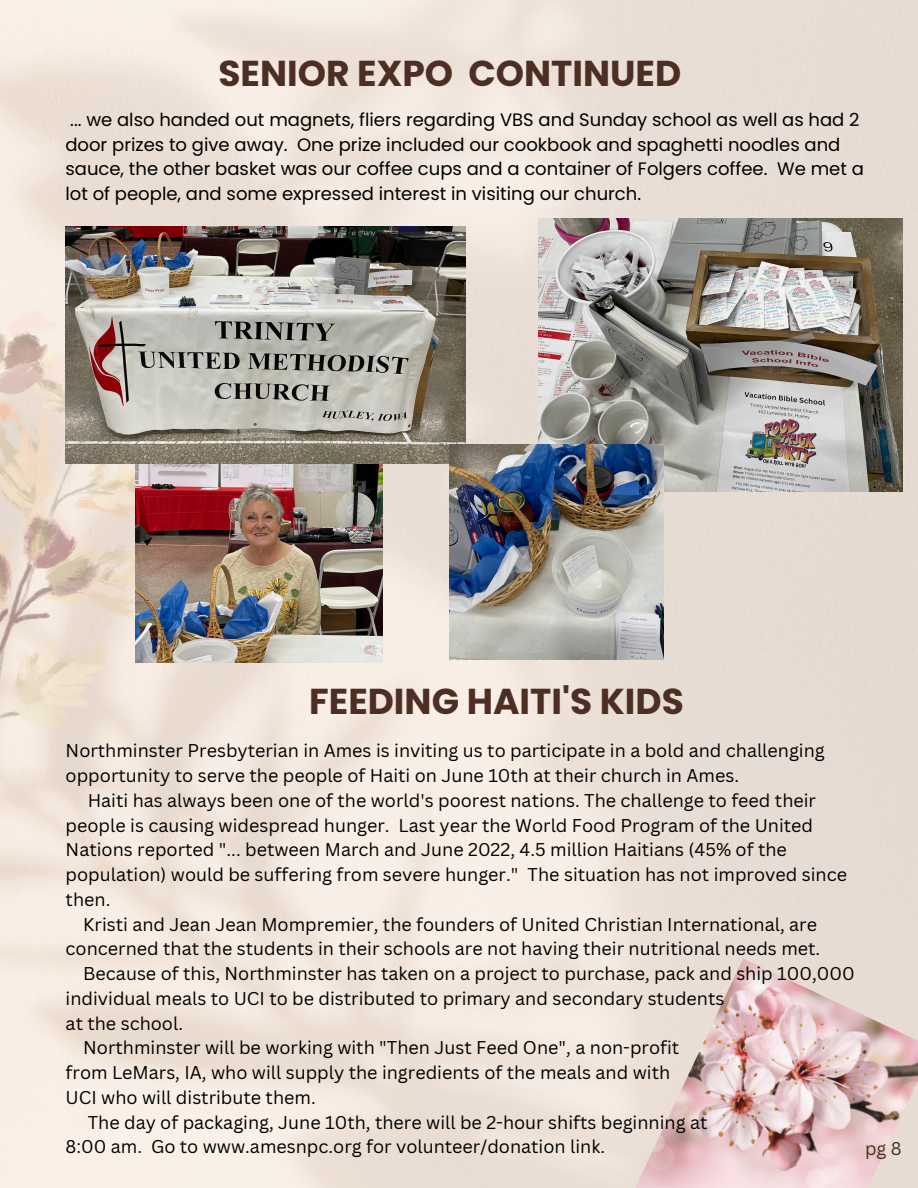
<style>
.page{position:relative;width:918px;height:1188px;background:#fff}
.page>*{position:absolute;margin:0;border:0;box-sizing:border-box;transform-origin:0 0}
.t1{font:700 36px "Poppins";color:#4c2f22}
.t2{font:18px/24.8px "Canva Sans";color:#000}
.t3{font:18px/24.8px "Poppins";color:#000}
.t4{font:18px "Canva Sans";color:#4c2f22}
</style>
<div class="page">
<img style="left:0;top:0;width:918px;height:1188px">
<img style="left:0;top:191px;width:251px;height:997px">
<img style="left:607px;top:958px;width:311px;height:230px">
<img style="left:135px;top:464px;width:248px;height:199px">
<img style="left:66px;top:227px;width:399px;height:237px">
<img style="left:539px;top:219px;width:363px;height:272px">
<img style="left:450px;top:444px;width:214px;height:215px">
<p class="t1" style="left:218px;top:49px;width:464px">SENIOR EXPO CONTINUED</p>
<p class="t3" style="left:65px;top:107px;width:800px">... we also handed out magnets, fliers regarding VBS and Sunday school as well as had 2 door prizes to give away. One prize included our cookbook and spaghetti noodles and sauce, the other basket was our coffee cups and a container of Folgers coffee. We met a lot of people, and some expressed interest in visiting our church.</p>
<p class="t1" style="left:309px;top:676px;width:376px">FEEDING HAITI'S KIDS</p>
<p class="t2" style="left:66px;top:738px;width:761px">Northminster Presbyterian in Ames is inviting us to participate in a bold and challenging opportunity to serve the people of Haiti on June 10th at their church in Ames.</p>
<p class="t2" style="left:66px;top:787px;width:783px;text-indent:22px">Haiti has always been one of the world's poorest nations. The challenge to feed their people is causing widespread hunger. Last year the World Food Program of the United Nations reported "... between March and June 2022, 4.5 million Haitians (45% of the population) would be suffering from severe hunger." The situation has not improved since then.</p>
<p class="t2" style="left:66px;top:911px;width:756px;text-align:right">Kristi and Jean Jean Mompremier, the founders of United Christian International, are concerned that the students in their schools are not having their nutritional needs met.</p>
<p class="t2" style="left:66px;top:961px;width:791px;text-indent:18px">Because of this, Northminster has taken on a project to purchase, pack and ship 100,000 individual meals to UCI to be distributed to primary and secondary students</p>
<p class="t2" style="left:66px;top:1010px;width:119px">at the school.</p>
<p class="t2" style="left:83px;top:1035px;width:598px">Northminster will be working with "Then Just Feed One", a non-profit</p>
<p class="t2" style="left:66px;top:1060px;width:606px">from LeMars, IA, who will supply the ingredients of the meals and with</p>
<p class="t2" style="left:66px;top:1084px;width:252px">UCI who will distribute them.</p>
<p class="t2" style="left:88px;top:1109px;width:621px">The day of packaging, June 10th, there will be 2-hour shifts beginning at</p>
<p class="t2" style="left:66px;top:1134px;width:541px">8:00 am. Go to www.amesnpc.org for volunteer/donation link.</p>
<p class="t4" style="left:865px;top:1136px;width:38px">pg 8</p>
</div>
